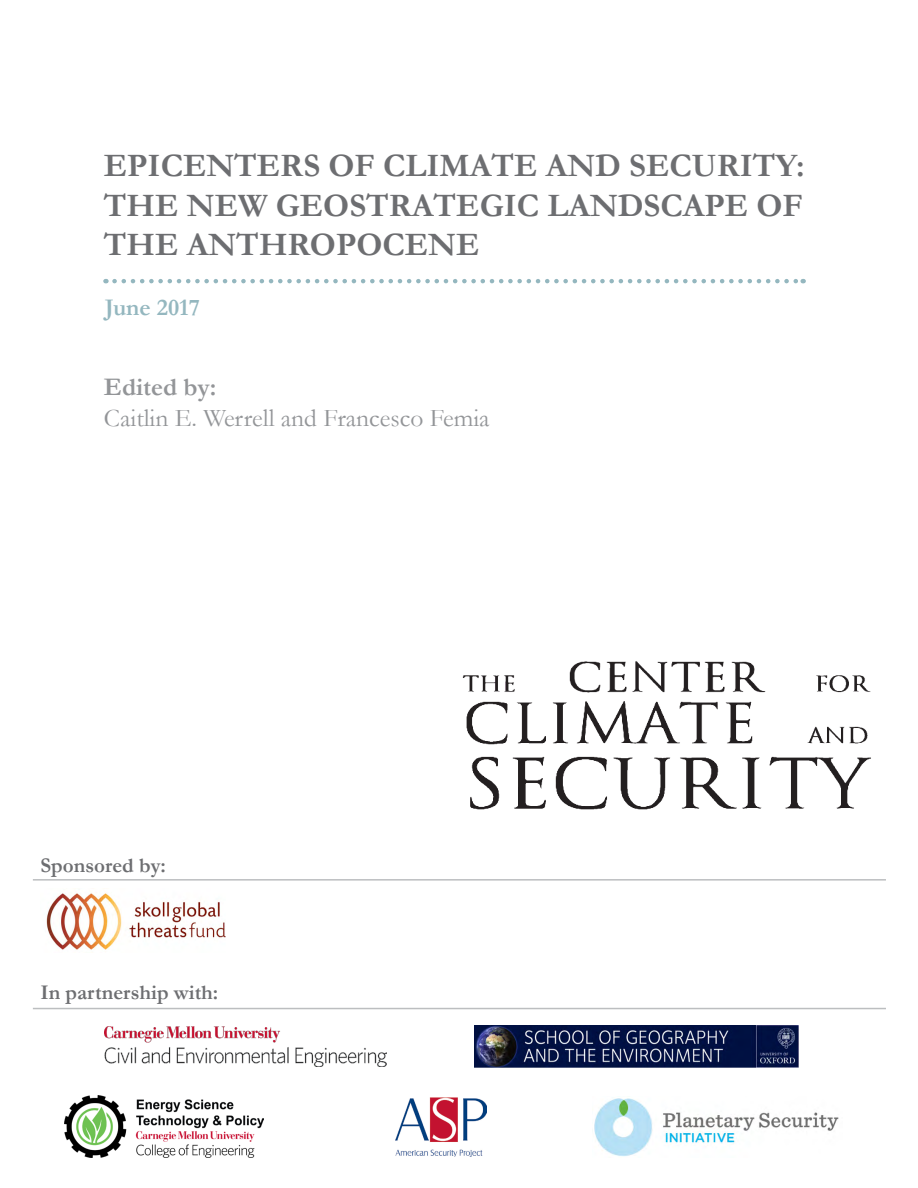
<style>
.page{position:relative;width:918px;height:1188px;background:#fff}
.page>*{position:absolute;margin:0;border:0;box-sizing:border-box;transform-origin:0 0}
.t1{font:700 33px/39.6px "Garamond";color:#6d6e71;text-align:justify}
.t2{font:25.5px "Garamond";color:#939598}
.t3{font:700 25.5px "Garamond";color:#939598}
.t4{font:700 24px "Garamond";color:#94b7bf}
.t5{font:700 21px "Garamond";color:#6d6e71}
</style>
<div class="page">
<img style="left:474px;top:1025px;width:325px;height:42px">
<img style="left:462px;top:661px;width:409px;height:149px">
<svg style="left:115px;top:279px;width:689px;height:4px"></svg>
<img style="left:396px;top:1097px;width:90px;height:59px">
<img style="left:105px;top:1027px;width:282px;height:39px">
<img style="left:64px;top:1096px;width:200px;height:62px">
<img style="left:46px;top:893px;width:180px;height:57px">
<hr style="left:33px;top:1008px;width:853px;height:1px;background:#bcbec0">
<hr style="left:33px;top:879px;width:853px;height:2px;background:#bcbec0">
<img style="left:594px;top:1098px;width:245px;height:59px">
<p class="t1" style="left:104px;top:145px;width:702px">EPICENTERS OF CLIMATE AND SECURITY:<br>THE NEW GEOSTRATEGIC LANDSCAPE OF THE ANTHROPOCENE</p>
<p class="t4" style="left:105px;top:293px;width:97px">June 2017</p>
<p class="t3" style="left:104px;top:372px;width:114px">Edited by:</p>
<p class="t2" style="left:104px;top:403px;width:387px">Caitlin E. Werrell and Francesco Femia</p>
<p class="t5" style="left:40px;top:853px;width:127px">Sponsored by:</p>
<p class="t5" style="left:40px;top:980px;width:179px">In partnership with:</p>
</div>
